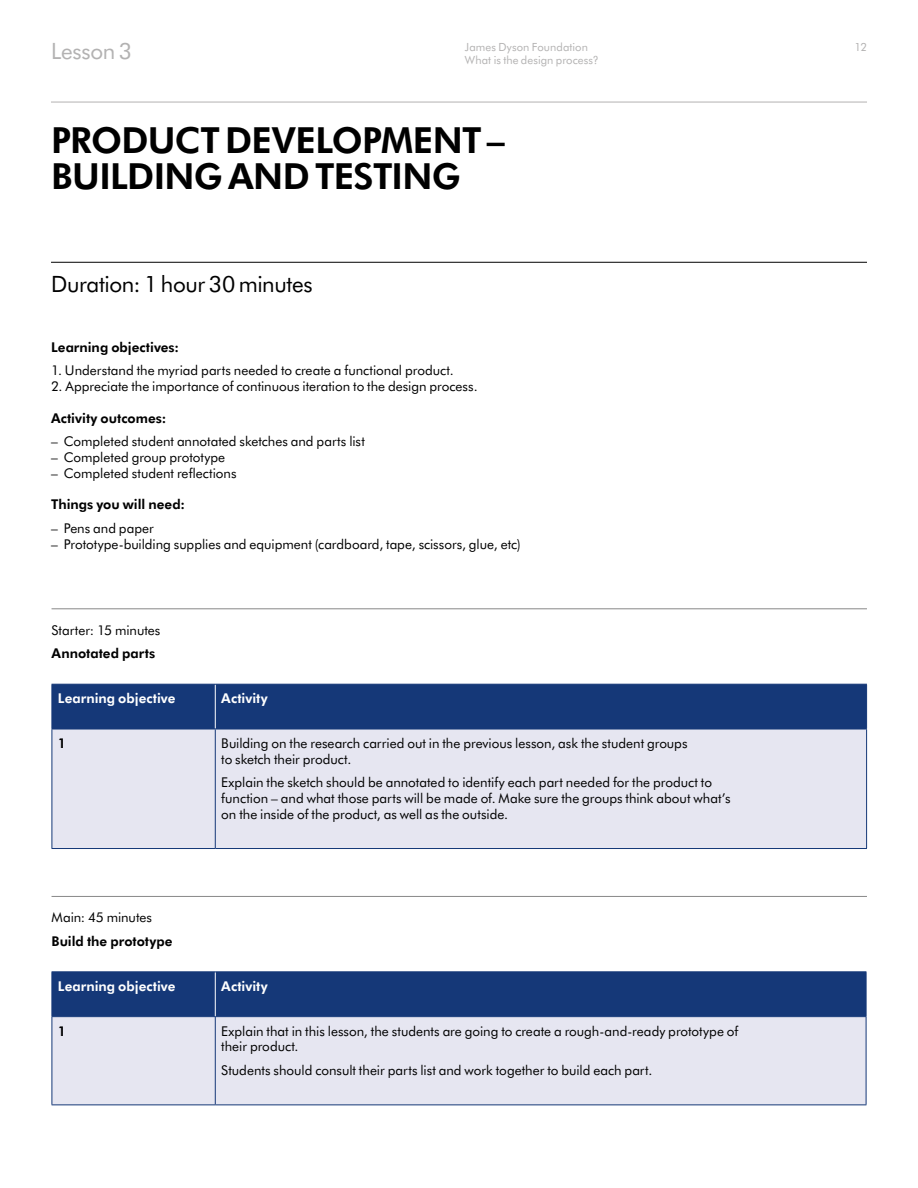
<style>
.page{position:relative;width:918px;height:1188px;background:#fff}
.page>*{position:absolute;margin:0;border:0;box-sizing:border-box;transform-origin:0 0}
.t1{font:800 36px/36px "Futura BT";letter-spacing:-.015em;color:#000}
.t2{font:22.5px "Futura BT";letter-spacing:-.015em;color:#000}
.t3{font:22.5px "Futura BT";letter-spacing:-.01em;color:#b3b2b2}
.t4{font:13.5px/15.8px "Futura BT";color:#000}
.t5{font:800 13.5px "Futura BT";letter-spacing:.005em;color:#000}
.t6{font:800 13.5px "Futura BT";letter-spacing:.005em;color:#fff}
.t7{font:11.25px/13.5px "Futura BT";letter-spacing:.005em;color:#b3b2b2}
</style>
<div class="page">
<hr style="left:51px;top:102px;width:816px;height:1px;background:#b3b2b2">
<hr style="left:52px;top:608px;width:815px;height:1px;background:#878787">
<hr style="left:52px;top:896px;width:815px;height:1px;background:#878787">
<div style="left:53px;top:685px;width:813px;height:44px;background:#153878"></div>
<div style="left:53px;top:730px;width:813px;height:118px;background:#e6e6f1"></div>
<hr style="left:215px;top:685px;width:1px;height:44px;background:#fff">
<hr style="left:52px;top:684px;width:163px;height:1px;background:#153878">
<hr style="left:52px;top:685px;width:1px;height:44px;background:#153878">
<hr style="left:215px;top:684px;width:652px;height:1px;background:#153878">
<hr style="left:866px;top:685px;width:1px;height:44px;background:#153878">
<hr style="left:52px;top:729px;width:163px;height:1px;background:#153878">
<hr style="left:215px;top:729px;width:652px;height:1px;background:#153878">
<hr style="left:52px;top:729px;width:1px;height:119px;background:#153878">
<hr style="left:215px;top:729px;width:1px;height:119px;background:#153878">
<hr style="left:866px;top:729px;width:1px;height:119px;background:#153878">
<hr style="left:52px;top:848px;width:163px;height:1px;background:#153878">
<hr style="left:215px;top:848px;width:652px;height:1px;background:#153878">
<div style="left:53px;top:972px;width:813px;height:44px;background:#153878"></div>
<div style="left:53px;top:1017px;width:813px;height:87px;background:#e6e6f1"></div>
<hr style="left:215px;top:972px;width:1px;height:44px;background:#fff">
<hr style="left:52px;top:971px;width:163px;height:1px;background:#153878">
<hr style="left:52px;top:972px;width:1px;height:44px;background:#153878">
<hr style="left:215px;top:971px;width:651px;height:1px;background:#153878">
<hr style="left:866px;top:972px;width:1px;height:44px;background:#153878">
<hr style="left:52px;top:1016px;width:163px;height:1px;background:#153878">
<hr style="left:215px;top:1016px;width:651px;height:1px;background:#153878">
<hr style="left:52px;top:1017px;width:1px;height:87px;background:#153878">
<hr style="left:215px;top:1017px;width:1px;height:87px;background:#153878">
<hr style="left:866px;top:1017px;width:1px;height:87px;background:#153878">
<hr style="left:52px;top:1104px;width:163px;height:1px;background:#153878">
<hr style="left:215px;top:1104px;width:651px;height:1px;background:#153878">
<hr style="left:51px;top:262px;width:816px;height:1px;background:#000">
<h2 class="t3" style="left:51px;top:36px;width:83px">Lesson 3</h2>
<p class="t7" style="left:465px;top:40px;width:135px">James Dyson Foundation<br>What is the design process?</p>
<h1 class="t1" style="left:51px;top:122px;width:455px">PRODUCT DEVELOPMENT –<br>BUILDING AND TESTING</h1>
<h2 class="t2" style="left:51px;top:269px;width:263px">Duration: 1 hour 30 minutes</h2>
<p class="t5" style="left:51px;top:338px;width:130px">Learning objectives:</p>
<p class="t4" style="left:51px;top:362px;width:404px">1. Understand the myriad parts needed to create a functional product.</p>
<p class="t4" style="left:51px;top:378px;width:428px">2. Appreciate the importance of continuous iteration to the design process.</p>
<p class="t5" style="left:51px;top:409px;width:117px">Activity outcomes:</p>
<p class="t4" style="left:51px;top:433px;width:315px">– Completed student annotated sketches and parts list</p>
<p class="t4" style="left:51px;top:449px;width:176px">– Completed group prototype</p>
<p class="t4" style="left:51px;top:465px;width:187px">– Completed student reflections</p>
<p class="t5" style="left:51px;top:495px;width:136px">Things you will need:</p>
<p class="t4" style="left:51px;top:520px;width:104px">– Pens and paper</p>
<p class="t4" style="left:51px;top:535px;width:471px">– Prototype-building supplies and equipment (cardboard, tape, scissors, glue, etc)</p>
<p class="t4" style="left:52px;top:622px;width:110px">Starter: 15 minutes</p>
<p class="t5" style="left:52px;top:644px;width:105px">Annotated parts</p>
<p class="t6" style="left:58px;top:689px;width:119px">Learning objective</p>
<p class="t6" style="left:221px;top:689px;width:48px">Activity</p>
<p class="t5" style="left:58px;top:734px;width:10px">1</p>
<p class="t4" style="left:221px;top:735px;width:468px">Building on the research carried out in the previous lesson, ask the student groups to sketch their product.</p>
<p class="t4" style="left:221px;top:774px;width:511px">Explain the sketch should be annotated to identify each part needed for the product to function – and what those parts will be made of. Make sure the groups think about what’s on the inside of the product, as well as the outside.</p>
<p class="t4" style="left:52px;top:909px;width:102px">Main: 45 minutes</p>
<p class="t5" style="left:52px;top:932px;width:123px">Build the prototype</p>
<p class="t6" style="left:58px;top:977px;width:119px">Learning objective</p>
<p class="t6" style="left:221px;top:977px;width:48px">Activity</p>
<p class="t5" style="left:58px;top:1022px;width:10px">1</p>
<p class="t4" style="left:221px;top:1023px;width:519px">Explain that in this lesson, the students are going to create a rough-and-ready prototype of their product.</p>
<p class="t4" style="left:221px;top:1062px;width:433px">Students should consult their parts list and work together to build each part.</p>
<p class="t7" style="left:855px;top:40px;width:14px">12</p>
</div>
